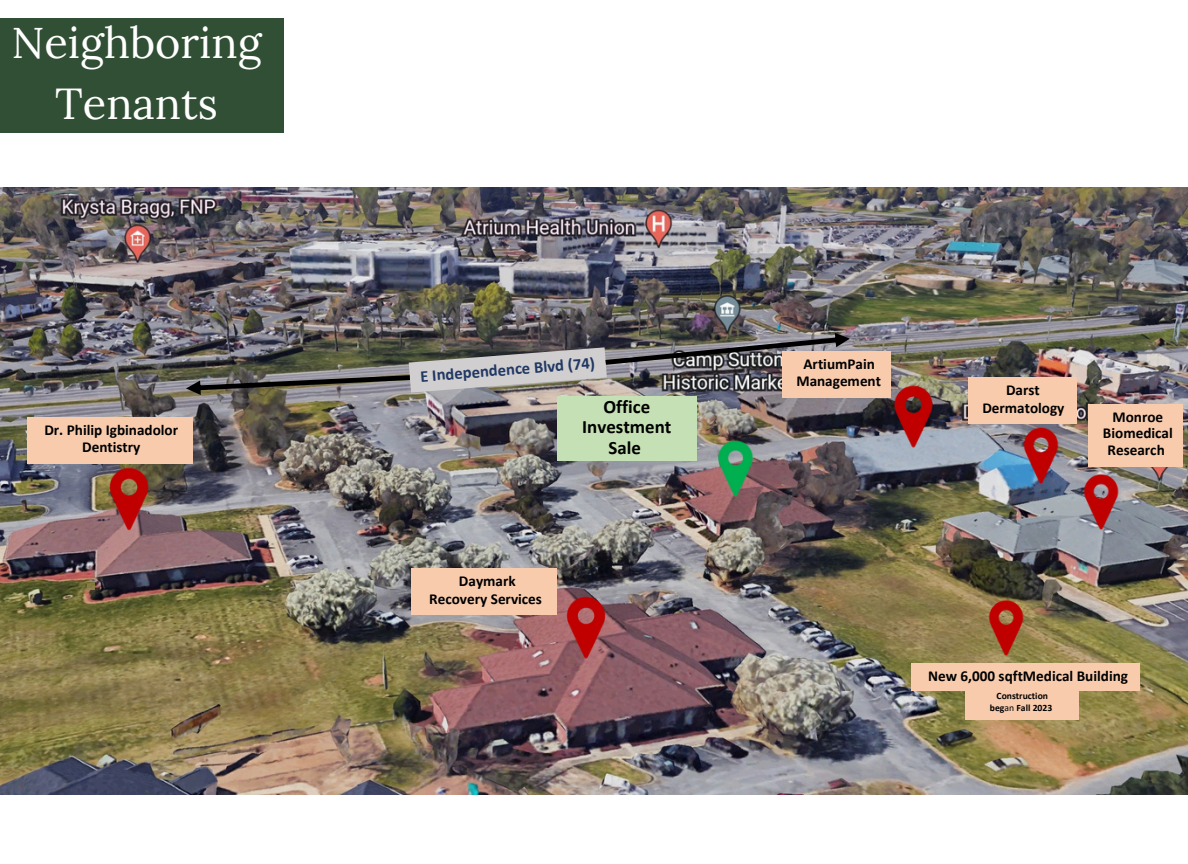
<style>
.page{position:relative;width:1188px;height:864px;background:#fff}
.page>*{position:absolute;margin:0;border:0;box-sizing:border-box;transform-origin:0 0}
.t1{font:43.35px/60.2px "Lora";color:#fff;text-align:center}
.t2{font:700 18.9px/20.5px "Calibri";color:#000;text-align:center}
.t3{font:700 16.65px "Calibri";color:#203864}
.t4{font:700 15.15px/16.6px "Calibri";color:#000;text-align:center}
.t5{font:700 9.6px "Calibri";color:#000}
.s1{font-weight:400}
</style>
<div class="page">
<img style="left:0;top:188px;width:1188px;height:606px">
<div style="left:27px;top:417px;width:165px;height:47px;background:#f8cbad"></div>
<div style="left:412px;top:568px;width:145px;height:47px;background:#f8cbad"></div>
<div style="left:783px;top:351px;width:108px;height:47px;background:#f8cbad"></div>
<img style="left:186px;top:333px;width:664px;height:62px">
<div style="left:1088px;top:404px;width:95px;height:63px;background:#f8cbad"></div>
<img style="left:870px;top:373px;width:87px;height:87px">
<img style="left:1062px;top:463px;width:78px;height:78px">
<img style="left:543px;top:584px;width:86px;height:87px">
<div style="left:968px;top:377px;width:109px;height:47px;background:#f8cbad"></div>
<img style="left:1002px;top:417px;width:78px;height:77px">
<div style="left:557px;top:396px;width:140px;height:65px;background:#c5e0b4"></div>
<svg style="left:88px;top:583px;width:6px;height:7px"></svg>
<img style="left:86px;top:464px;width:86px;height:78px">
<div style="left:966px;top:686px;width:113px;height:33px;background:#f8cbad"></div>
<div style="left:911px;top:663px;width:229px;height:28px;background:#f8cbad"></div>
<div style="left:0;top:18px;width:283px;height:114px;background:#314f34"></div>
<img style="left:697px;top:430px;width:77px;height:77px">
<img style="left:967px;top:589px;width:78px;height:74px">
<h3 class="t1" style="left:12px;top:12px;width:252px">Neighboring<br>Tenants</h3>
<h1 class="t4" style="left:44px;top:422px;width:135px;line-height:17.5px">Dr. Philip Igbinadolor<br>Dentistry</h1>
<p class="t3" style="left:420px;top:369px;width:177px;rotate:-4deg">E Independence Blvd (74)</p>
<h3 class="t2" style="left:582px;top:398px;width:91px">Office<br>Investment<br>Sale</h3>
<p class="t4" style="left:429px;top:574px;width:114px;line-height:17.5px">Daymark<br>Recovery Services</p>
<h2 class="t4" style="left:796px;top:357px;width:86px">ArtiumPain<br>Management</h2>
<h3 class="t4" style="left:1006px;top:383px;width:35px">Darst</h3>
<h3 class="t4" style="left:982px;top:401px;width:84px">Dermatology</h3>
<h3 class="t4" style="left:1103px;top:410px;width:71px">Monroe<br>Biomedical<br>Research</h3>
<p class="t4" style="left:928px;top:669px;width:201px">New 6,000 sqftMedical Building</p>
<p class="t5" style="left:997px;top:692px;width:53px">Construction</p>
<p class="t5" style="left:990px;top:704px;width:64px">beg<span class="s1">an</span> Fall 2023</p>
</div>
